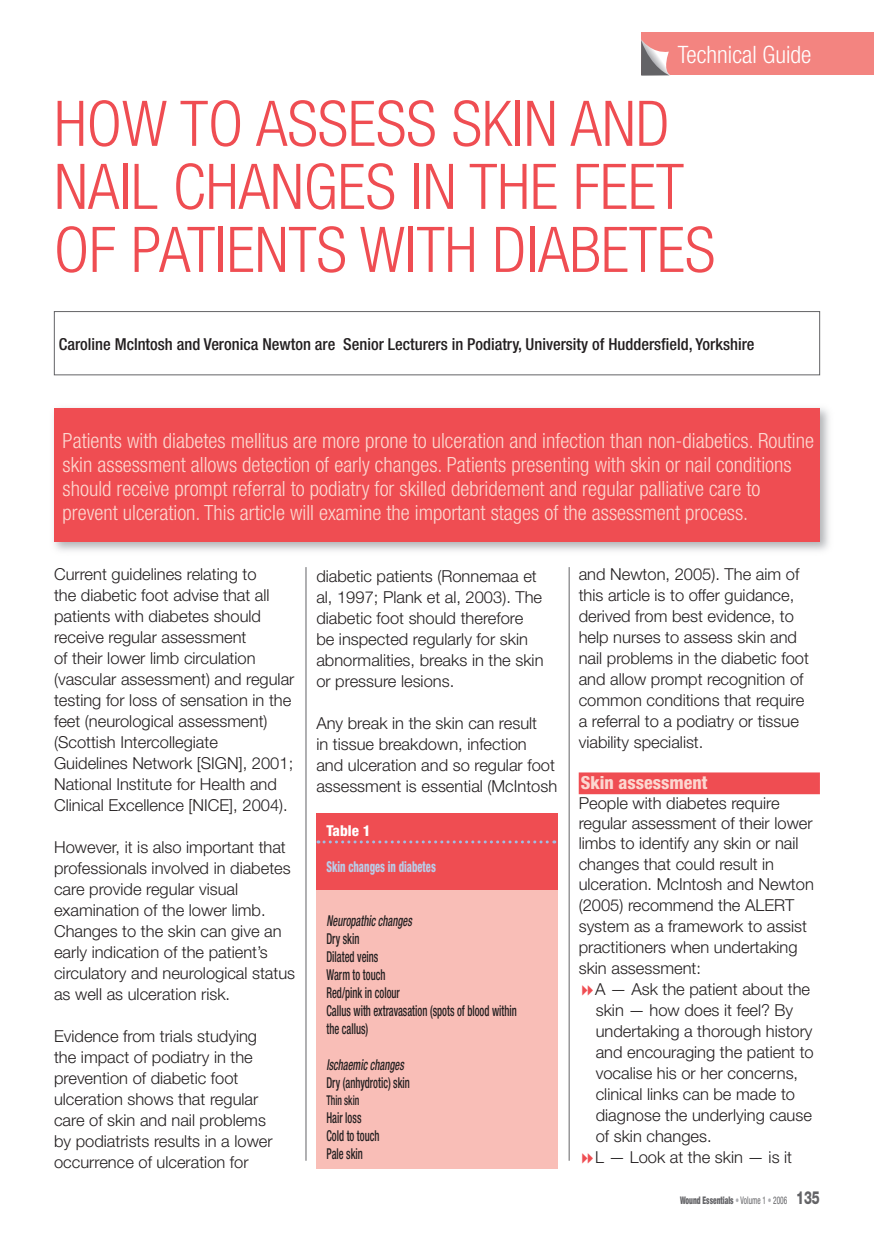
<style>
.page{position:relative;width:874px;height:1244px;background:#fff}
.page>*{position:absolute;margin:0;border:0;box-sizing:border-box;transform-origin:0 0}
.t1{font:300 condensed 63px/63px "Helvetica Neue";color:#ef4d52}
.t2{font:300 condensed 24px "Helvetica Neue";color:#fff}
.t3{font:300 condensed 21px/24px "Helvetica Neue";color:#fcd7d0}
.t4{font:800 condensed 18px "Helvetica Neue";color:#fcd7d0}
.t5{font:300 16.5px/21px "Helvetica Neue";color:#231f20}
.t6{font:500 condensed 16.5px "Helvetica Neue";color:#231f20}
.t7{font:500 condensed 15px/18px "Helvetica Neue";color:#231f20;scale:.7 1}
.t8{font:italic 500 condensed 15px "Helvetica Neue";color:#231f20;scale:.7 1}
.t9{font:800 condensed 15px "Helvetica Neue";color:#bacde9;scale:.7 1}
.t10{font:800 condensed 15px "Helvetica Neue";color:#fff}
.t11{font:500 condensed 13.5px "Helvetica Neue";color:#231f20;scale:.7 1}
.t12{font:900 condensed 10.5px "Helvetica Neue";color:#636366;scale:.7 1}
.s1{font-weight:400;color:#adaeb2}
.s2{font-weight:400}
.s3{font-weight:800;font-stretch:normal;font-size:18px}
</style>
<div class="page">
<div style="left:641px;top:33px;width:232px;height:42px;background:#f38480"></div>
<svg style="left:641px;top:39px;width:29px;height:36px"></svg>
<div style="left:316px;top:813px;width:241px;height:355px;background:#f9beb7"></div>
<div style="left:316px;top:813px;width:241px;height:77px;background:#ef4d52"></div>
<svg style="left:318px;top:840px;width:236px;height:3px"></svg>
<div style="left:54px;top:311px;width:765px;height:64px;border:1px solid #636366"></div>
<img style="left:53px;top:407px;width:776px;height:144px">
<div style="left:54px;top:408px;width:765px;height:134px;background:#ef4d52"></div>
<hr style="left:306px;top:567px;width:1px;height:593px;background:#636366">
<div style="left:578px;top:772px;width:241px;height:22px;background:#ef4d52"></div>
<hr style="left:569px;top:567px;width:1px;height:593px;background:#636366">
<h2 class="t2" style="left:677px;top:41px;width:135px">Technical Guide</h2>
<h1 class="t1" style="left:54px;top:92px;width:662px">HOW TO ASSESS SKIN AND<br>NAIL CHANGES IN THE FEET<br>OF PATIENTS WITH DIABETES</h1>
<p class="t6" style="left:59px;top:334px;width:697px">Caroline McIntosh and Veronica Newton are Senior Lecturers in Podiatry, University of Huddersfield, Yorkshire</p>
<p class="t3" style="left:63px;top:428px;width:753px">Patients with diabetes mellitus are more prone to ulceration and infection than non-diabetics. Routine skin assessment allows detection of early changes. Patients presenting with skin or nail conditions should receive prompt referral to podiatry for skilled debridement and regular palliative care to prevent ulceration. This article will examine the important stages of the assessment process.</p>
<p class="t5" style="left:54px;top:563px;width:242px">Current guidelines relating to<br>the diabetic foot advise that all patients with diabetes should receive regular assessment<br>of their lower limb circulation (vascular assessment) and regular testing for loss of sensation in the feet (neurological assessment) (Scottish Intercollegiate<br>Guidelines Network [SIGN], 2001;<br>National Institute for Health and<br>Clinical Excellence [NICE], 2004).</p>
<p class="t5" style="left:54px;top:836px;width:243px">However, it is also important that professionals involved in diabetes care provide regular visual examination of the lower limb.<br>Changes to the skin can give an early indication of the patient’s circulatory and neurological status as well as ulceration risk.</p>
<p class="t5" style="left:54px;top:1025px;width:220px">Evidence from trials studying the impact of podiatry in the prevention of diabetic foot ulceration shows that regular care of skin and nail problems by podiatrists results in a lower occurrence of ulceration for</p>
<p class="t5" style="left:316px;top:565px;width:229px">diabetic patients (Ronnemaa et al, 1997; Plank et al, 2003). The diabetic foot should therefore be inspected regularly for skin abnormalities, breaks in the skin or pressure lesions.</p>
<p class="t5" style="left:316px;top:712px;width:242px">Any break in the skin can result<br>in tissue breakdown, infection and ulceration and so regular foot assessment is essential (McIntosh</p>
<p class="t10" style="left:326px;top:821px;width:46px">Table 1</p>
<p class="t9" style="left:326px;top:857px;width:158px">Skin changes in diabetes</p>
<p class="t8" style="left:326px;top:912px;width:124px">Neuropathic changes</p>
<p class="t7" style="left:326px;top:929px;width:273px">Dry skin<br>Dilated veins<br>Warm to touch<br>Red/pink in colour<br>Callus with extravasation (spots of blood within the callus)</p>
<p class="t8" style="left:326px;top:1056px;width:112px">Ischaemic changes</p>
<p class="t7" style="left:326px;top:1073px;width:121px">Dry (anhydrotic) skin</p>
<p class="t11" style="left:326px;top:1091px;width:48px">Thin skin</p>
<p class="t7" style="left:326px;top:1107px;width:77px">Hair loss<br>Cold to touch<br>Pale skin</p>
<p class="t5" style="left:578px;top:563px;width:232px">and Newton, 2005). The aim of this article is to offer guidance, derived from best evidence, to help nurses to assess skin and nail problems in the diabetic foot and allow prompt recognition of common conditions that require a referral to a podiatry or tissue viability specialist.</p>
<p class="t4" style="left:580px;top:771px;width:128px">Skin assessment</p>
<p class="t5" style="left:578px;top:792px;width:237px">People with diabetes require regular assessment of their lower limbs to identify any skin or nail changes that could result in ulceration. McIntosh and Newton (2005) recommend the ALERT system as a framework to assist practitioners when undertaking skin assessment:</p>
<p class="t5" style="left:595px;top:978px;width:220px">A — Ask the patient about the skin — how does it feel? By undertaking a thorough history and encouraging the patient to vocalise his or her concerns, clinical links can be made to diagnose the underlying cause of skin changes.<br>L — Look at the skin — is it</p>
<p class="t12" style="left:680px;top:1193px;width:201px">Wound Essentials <span class="s1">•</span> <span class="s2">Volume 1</span> <span class="s1">•</span> <span class="s2">2006</span> <span class="s3">135</span></p>
</div>
